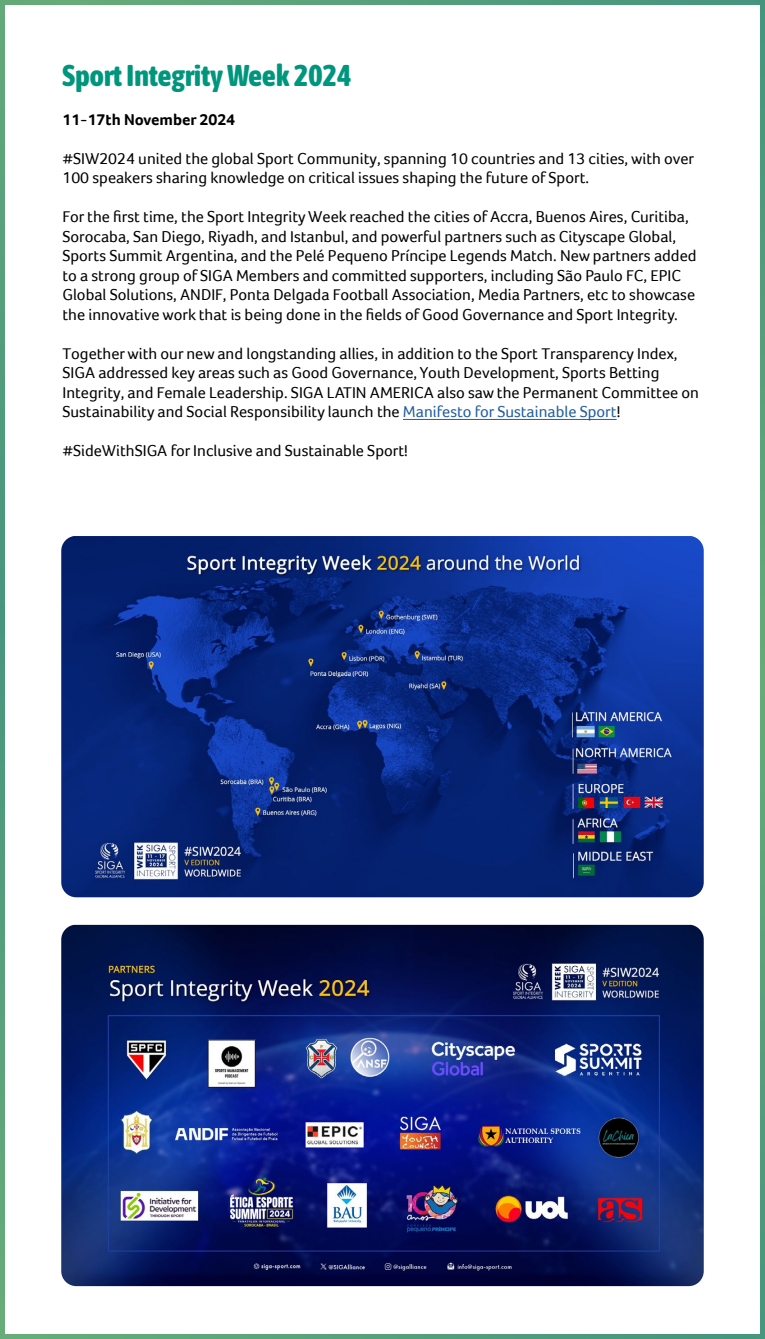
<style>
.page{position:relative;width:765px;height:1339px;background:#fff}
.page>*{position:absolute;margin:0;border:0;box-sizing:border-box;transform-origin:0 0}
.t1{font:800 30px "Asap Condensed";letter-spacing:.01em;color:#00967d}
.t2{font:16.25px/19.5px "Foco";color:#000}
.t3{font:700 16.25px "Foco";color:#000}
.s1{color:#215e9e}
</style>
<div class="page">
<div style="left:0;top:0;width:765px;height:1339px;border:5px solid #fff"></div>
<hr style="left:403px;top:419px;width:214px;height:1px;background:#215e9e">
<img style="left:61px;top:536px;width:643px;height:361px">
<img style="left:61px;top:925px;width:643px;height:361px">
<h1 class="t1" style="left:62px;top:54px;width:290px">Sport Integrity Week 2024</h1>
<p class="t3" style="left:62px;top:109px;width:174px">11-17th November 2024</p>
<p class="t2" style="left:62px;top:149px;width:633px">#SIW2024 united the global Sport Community, spanning 10 countries and 13 cities, with over<br>100 speakers sharing knowledge on critical issues shaping the future of Sport.</p>
<p class="t2" style="left:62px;top:207px;width:636px">For the first time, the Sport Integrity Week reached the cities of Accra, Buenos Aires, Curitiba, Sorocaba, San Diego, Riyadh, and Istanbul, and powerful partners such as Cityscape Global, Sports Summit Argentina, and the Pelé Pequeno Príncipe Legends Match. New partners added to a strong group of SIGA Members and committed supporters, including São Paulo FC, EPIC Global Solutions, ANDIF, Ponta Delgada Football Association, Media Partners, etc to showcase the innovative work that is being done in the fields of Good Governance and Sport Integrity.</p>
<p class="t2" style="left:62px;top:344px;width:638px">Together with our new and longstanding allies, in addition to the Sport Transparency Index, SIGA addressed key areas such as Good Governance, Youth Development, Sports Betting Integrity, and Female Leadership. SIGA LATIN AMERICA also saw the Permanent Committee on Sustainability and Social Responsibility launch the <span class="s1">Manifesto for Sustainable Sport</span>!</p>
<p class="t2" style="left:62px;top:441px;width:347px">#SideWithSIGA for Inclusive and Sustainable Sport!</p>
</div>
